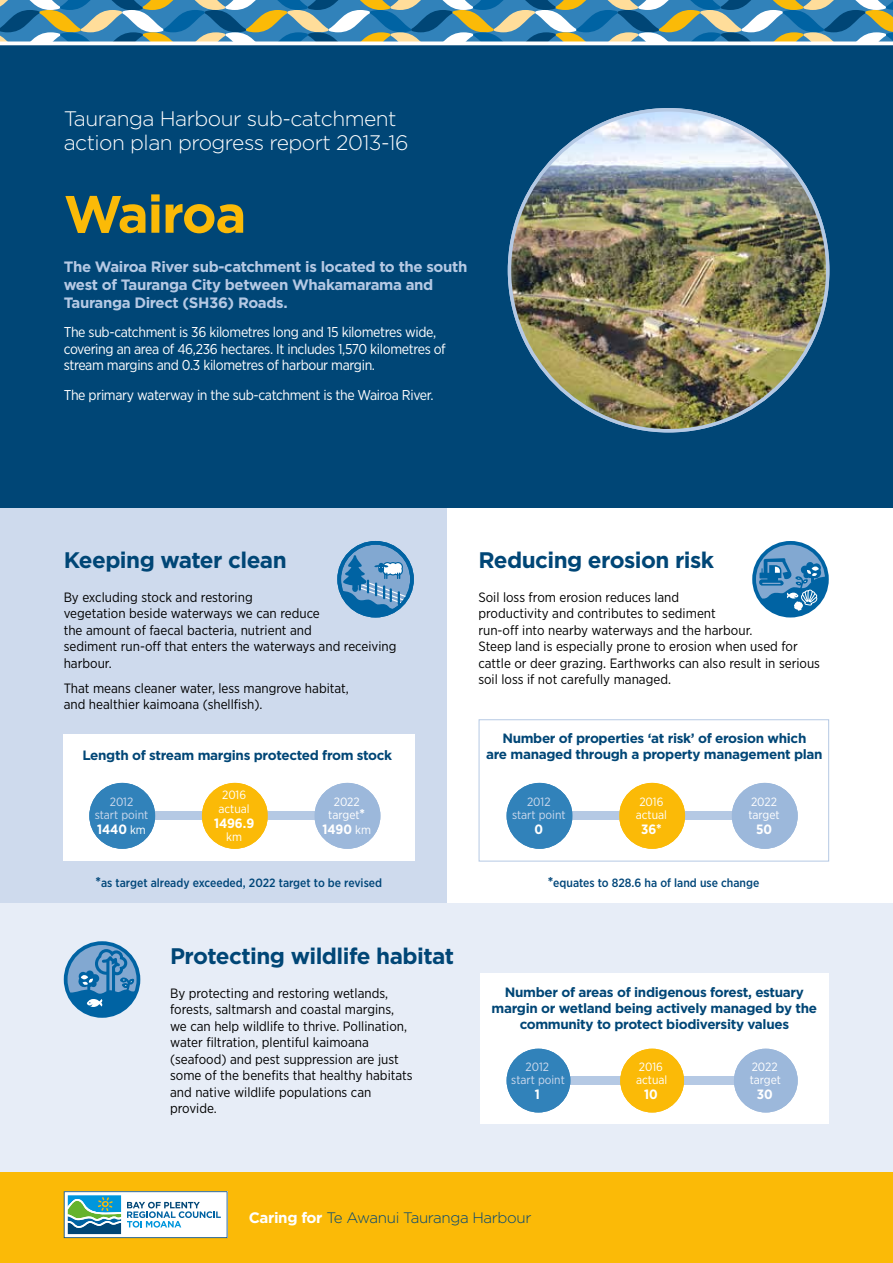
<style>
.page{position:relative;width:893px;height:1263px;background:#fff}
.page>*{position:absolute;margin:0;border:0;box-sizing:border-box;transform-origin:0 0}
.t1{font:700 52.5px "Gotham";letter-spacing:-.025em;color:#fbba07}
.t2{font:700 22.5px "Gotham";letter-spacing:-.025em;color:#004676}
.t3{font:300 21px/24px "Gotham";letter-spacing:-.025em;color:#fff}
.t4{font:300 15.15px "Gotham";letter-spacing:-.025em;color:#004676}
.t5{font:700 15px/18px "Gotham";letter-spacing:-.025em;color:#b5c9e4}
.t6{font:14.25px/16.5px "Gotham Narrow";letter-spacing:-.025em;color:#fff}
.t7{font:13.5px/16.5px "Gotham Narrow";color:#000}
.t8{font:700 13.5px/16.2px "Gotham";letter-spacing:-.025em;color:#004676;text-align:center}
.t9{font:700 13.5px "Gotham Narrow";color:#fff}
.t10{font:12px/13.5px "Gotham Narrow";color:#fff}
.t11{font:500 12px "Gotham Narrow";color:#004679}
.t12{font:12px/13.5px "Gotham Narrow";color:#cedaed;text-align:center}
.s1{font-weight:400;font-size:12px}
.s2{font-weight:700;font-size:14.25px}
.s3{font-size:14.25px}
.s4{font-weight:700;color:#fff}
</style>
<div class="page">
<div style="left:0;top:508px;width:446px;height:395px;background:#cedaed"></div>
<div style="left:0;top:1170px;width:893px;height:93px;background:#fbba07"></div>
<div style="left:0;top:34px;width:893px;height:474px;background:#004676"></div>
<svg style="left:0;top:0;width:893px;height:41px"></svg>
<svg style="left:0;top:41px;width:893px;height:4px;fill:#fff"></svg>
<div style="left:0;top:903px;width:893px;height:269px;background:#e7edf7"></div>
<div style="left:64px;top:941px;width:76px;height:77px;border:4px solid #0063a3;border-radius:50%"></div>
<svg style="left:68px;top:947px;width:69px;height:69px"></svg>
<svg style="left:754px;top:543px;width:73px;height:73px"></svg>
<div style="left:752px;top:541px;width:77px;height:76px;border:4px solid #0063a3;border-radius:50%"></div>
<svg style="left:759px;top:558px;width:68px;height:58px"></svg>
<svg style="left:339px;top:543px;width:73px;height:73px"></svg>
<div style="left:337px;top:541px;width:77px;height:76px;border:4px solid #0063a3;border-radius:50%"></div>
<svg style="left:341px;top:555px;width:67px;height:61px"></svg>
<div style="left:63px;top:734px;width:352px;height:126px;background:#fff"></div>
<div style="left:479px;top:719px;width:350px;height:142px;background:#fff;border:1px solid #b5c9e4"></div>
<div style="left:480px;top:973px;width:349px;height:150px;background:#fff"></div>
<div style="left:547px;top:1076px;width:200px;height:9px;background:#b5c9e4"></div>
<svg style="left:64px;top:1191px;width:163px;height:47px"></svg>
<div style="left:507px;top:1049px;width:63px;height:63px;background:#3182ba;border-radius:50%"></div>
<div style="left:734px;top:1049px;width:64px;height:63px;background:#9cb8db;border-radius:50%"></div>
<div style="left:620px;top:1049px;width:64px;height:63px;background:#fbba07;border-radius:50%"></div>
<div style="left:532px;top:812px;width:200px;height:8px;background:#b5c9e4"></div>
<div style="left:619px;top:783px;width:66px;height:66px;background:#fbba07;border-radius:50%"></div>
<div style="left:507px;top:783px;width:65px;height:66px;background:#3182ba;border-radius:50%"></div>
<div style="left:732px;top:783px;width:66px;height:66px;background:#9cb8db;border-radius:50%"></div>
<div style="left:115px;top:812px;width:200px;height:8px;background:#b5c9e4"></div>
<div style="left:202px;top:783px;width:66px;height:66px;background:#fbba07;border-radius:50%"></div>
<div style="left:89px;top:783px;width:66px;height:66px;background:#3182ba;border-radius:50%"></div>
<div style="left:314px;top:783px;width:66px;height:66px;background:#9cb8db;border-radius:50%"></div>
<img style="left:509px;top:110px;width:319px;height:321px">
<h3 class="t3" style="left:64px;top:106px;width:346px">Tauranga Harbour sub-catchment action plan progress report 2013-16</h3>
<h1 class="t1" style="left:64px;top:179px;width:184px">Wairoa</h1>
<p class="t5" style="left:64px;top:258px;width:405px">The Wairoa River sub-catchment is located to the south west of Tauranga City between Whakamarama and<br>Tauranga Direct (SH36) Roads.</p>
<p class="t6" style="left:64px;top:324px;width:384px">The sub-catchment is 36 kilometres long and 15 kilometres wide, covering an area of 46,236 hectares. It includes 1,570 kilometres of stream margins and 0.3 kilometres of harbour margin.</p>
<p class="t6" style="left:64px;top:386px;width:371px">The primary waterway in the sub-catchment is the Wairoa River.</p>
<h2 class="t2" style="left:64px;top:545px;width:224px">Keeping water clean</h2>
<p class="t7" style="left:64px;top:588px;width:334px">By excluding stock and restoring<br>vegetation beside waterways we can reduce<br>the amount of faecal bacteria, nutrient and<br>sediment run-off that enters the waterways and receiving harbour.</p>
<p class="t7" style="left:64px;top:679px;width:287px">That means cleaner water, less mangrove habitat, and healthier kaimoana (shellfish).</p>
<p class="t8" style="left:82px;top:747px;width:311px">Length of stream margins protected from stock</p>
<h2 class="t2" style="left:478px;top:545px;width:237px">Reducing erosion risk</h2>
<p class="t7" style="left:478px;top:588px;width:343px">Soil loss from erosion reduces land<br>productivity and contributes to sediment<br>run-off into nearby waterways and the harbour.<br>Steep land is especially prone to erosion when used for cattle or deer grazing. Earthworks can also result in serious soil loss if not carefully managed.</p>
<p class="t8" style="left:486px;top:730px;width:338px">Number of properties ‘at risk’ of erosion which<br>are managed through a property management plan</p>
<p class="t12" style="left:95px;top:794px;width:55px">2012<br>start point</p>
<p class="t9" style="left:97px;top:821px;width:50px">1440 <span class="s1">km</span></p>
<p class="t9" style="left:101px;top:821px;width:43px">287 <span class="s1">km</span></p>
<p class="t10" style="left:219px;top:788px;width:33px">2016 actual</p>
<p class="t9" style="left:214px;top:814px;width:42px">1496.9</p>
<p class="t10" style="left:226px;top:830px;width:17px">km</p>
<p class="t10" style="left:240px;top:788px;width:8px">5</p>
<p class="t9" style="left:216px;top:814px;width:37px">304.4</p>
<p class="t10" style="left:328px;top:794px;width:38px;text-align:center">2022 target<span class="s2">*</span></p>
<p class="t9" style="left:323px;top:821px;width:50px">1490 <span class="s1">km</span></p>
<p class="t10" style="left:331px;top:808px;width:33px">target</p>
<p class="t9" style="left:326px;top:821px;width:44px">320 <span class="s1">km</span></p>
<p class="t12" style="left:512px;top:794px;width:55px">2012<br>start point</p>
<p class="t9" style="left:535px;top:821px;width:10px">0</p>
<p class="t10" style="left:636px;top:788px;width:33px;text-align:center">2015 actual</p>
<p class="t9" style="left:646px;top:814px;width:12px">11</p>
<p class="t10" style="left:636px;top:794px;width:33px">2016 actual</p>
<p class="t9" style="left:641px;top:821px;width:22px">36<span class="s3">*</span></p>
<p class="t10" style="left:748px;top:794px;width:33px">2022 target</p>
<p class="t9" style="left:756px;top:821px;width:17px">50</p>
<p class="t9" style="left:756px;top:821px;width:18px">44</p>
<p class="t11" style="left:96px;top:876px;width:288px"><span class="s2">*</span>as target already exceeded, 2022 target to be revised</p>
<p class="t11" style="left:548px;top:875px;width:213px"><span class="s2">*</span>equates to 828.6 ha of land use change</p>
<h2 class="t2" style="left:170px;top:941px;width:285px">Protecting wildlife habitat</h2>
<p class="t7" style="left:170px;top:984px;width:244px">By protecting and restoring wetlands, forests, saltmarsh and coastal margins, we can help wildlife to thrive. Pollination, water filtration, plentiful kaimoana (seafood) and pest suppression are just some of the benefits that healthy habitats and native wildlife populations can provide.</p>
<p class="t8" style="left:492px;top:983px;width:327px">Number of areas of indigenous forest, estuary margin or wetland being actively managed by the community to protect biodiversity values</p>
<p class="t10" style="left:656px;top:1059px;width:8px">5</p>
<p class="t9" style="left:647px;top:1085px;width:10px">0</p>
<p class="t9" style="left:757px;top:1085px;width:16px">28</p>
<p class="t12" style="left:511px;top:1059px;width:55px">2012<br>start point</p>
<p class="t9" style="left:535px;top:1086px;width:7px">1</p>
<p class="t10" style="left:636px;top:1059px;width:33px">2016 actual</p>
<p class="t9" style="left:644px;top:1085px;width:15px">10</p>
<p class="t10" style="left:750px;top:1059px;width:33px">2022 target</p>
<p class="t9" style="left:757px;top:1085px;width:17px">30</p>
<p class="t9" style="left:533px;top:1086px;width:10px">0</p>
<p class="t4" style="left:249px;top:1208px;width:284px"><span class="s4">Caring for</span> Te Awanui Tauranga Harbour</p>
</div>
